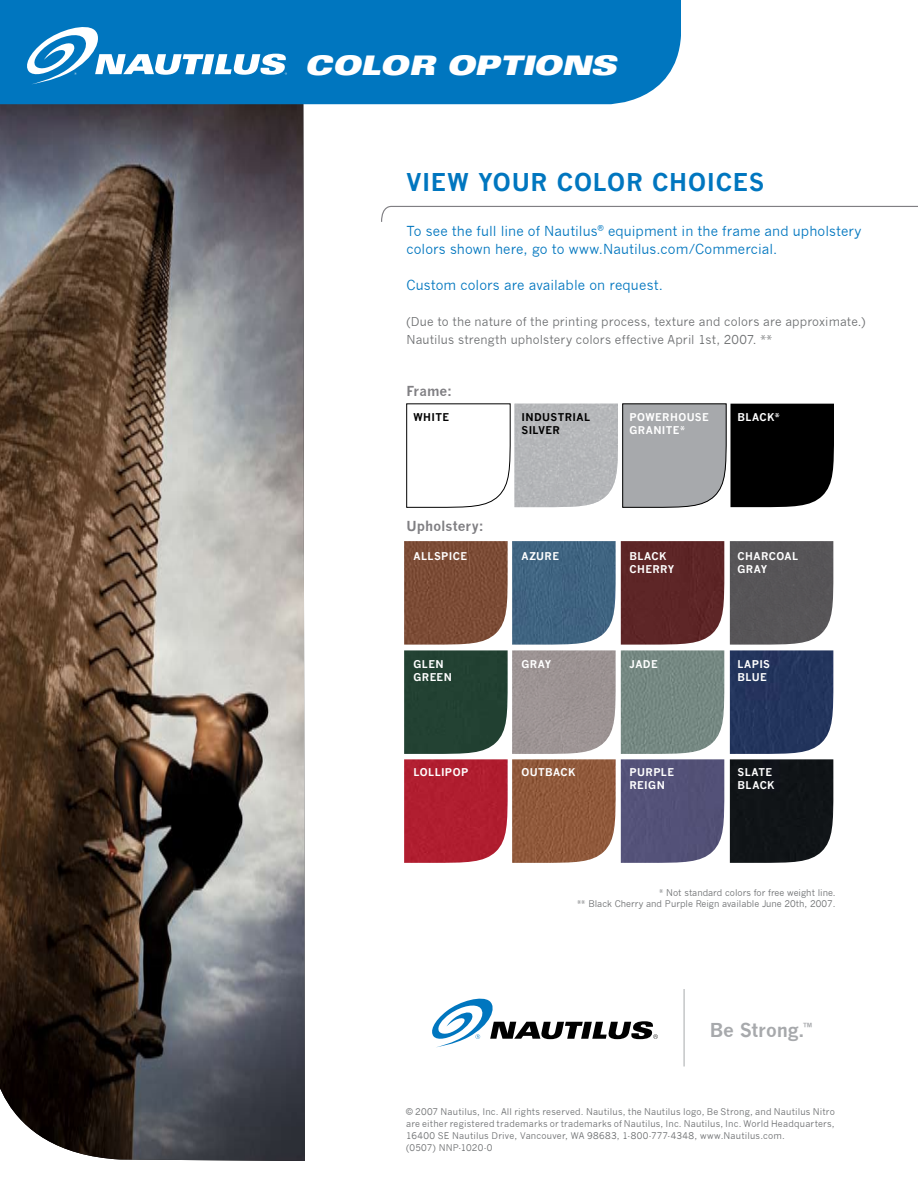
<style>
.page{position:relative;width:918px;height:1188px;background:#fff}
.page>*{position:absolute;margin:0;border:0;box-sizing:border-box;transform-origin:0 0}
.t1{font:italic 900 expanded 27px "Univers";letter-spacing:-.015em;color:#fff}
.t2{font:700 24px "News Gothic";letter-spacing:.03em;color:#0076bf}
.t3{font:700 18.75px "News Gothic";letter-spacing:-.005em;color:#a7a9ac}
.t4{font:700 14.25px "News Gothic";color:#fff}
.t5{font:13.5px/18px "News Gothic";letter-spacing:.005em;color:#0076bf}
.t6{font:700 13.5px "News Gothic";letter-spacing:.01em;color:#807f83}
.t7{font:12px/18px "News Gothic";letter-spacing:.01em;color:#6d6f71}
.t8{font:700 10.5px "News Gothic";letter-spacing:.04em;color:#fff}
.t9{font:700 10.5px "News Gothic";letter-spacing:.035em;color:#000}
.t10{font:9px/12px "News Gothic";letter-spacing:.02em;color:#6d6f71}
.t11{font:9px/10.8px "News Gothic";color:#6d6f71;text-align:right}
</style>
<div class="page">
<img style="left:0;top:104px;width:305px;height:1057px">
<div style="left:0;top:0;width:681px;height:104px;background:#0076bf"></div>
<svg style="left:27px;top:27px;width:260px;height:57px"></svg>
<hr style="left:684px;top:989px;width:1px;height:77px;background:#a7a9ac">
<svg style="left:432px;top:999px;width:226px;height:48px"></svg>
<svg style="left:406px;top:403px;width:105px;height:105px"></svg>
<img style="left:514px;top:404px;width:104px;height:103px">
<svg style="left:622px;top:403px;width:212px;height:105px;background:#5b5c5e"></svg>
<svg style="left:381px;top:205px;width:537px;height:17px"></svg>
<img style="left:404px;top:541px;width:104px;height:104px">
<img style="left:512px;top:541px;width:104px;height:104px">
<div style="left:621px;top:541px;width:103px;height:104px;background:#5e2627"></div>
<div style="left:730px;top:541px;width:103px;height:104px;background:#575557"></div>
<img style="left:404px;top:650px;width:104px;height:104px">
<img style="left:512px;top:650px;width:104px;height:104px">
<img style="left:621px;top:650px;width:103px;height:104px">
<div style="left:730px;top:650px;width:103px;height:104px;background:#23355d"></div>
<img style="left:404px;top:759px;width:104px;height:104px">
<img style="left:512px;top:759px;width:104px;height:104px">
<div style="left:621px;top:759px;width:103px;height:104px;background:#535178"></div>
<div style="left:730px;top:759px;width:103px;height:104px;background:#101417"></div>
<h1 class="t1" style="left:305px;top:49px;width:314px">COLOR OPTIONS</h1>
<h2 class="t2" style="left:406px;top:167px;width:360px">VIEW YOUR COLOR CHOICES</h2>
<h3 class="t5" style="left:406px;top:222px;width:457px">To see the full line of Nautilus<sup>®</sup> equipment in the frame and upholstery colors shown here, go to www.Nautilus.com/Commercial.</h3>
<h3 class="t5" style="left:406px;top:276px;width:258px">Custom colors are available on request.</h3>
<h3 class="t7" style="left:406px;top:312px;width:460px">(Due to the nature of the printing process, texture and colors are approximate.)<br>Nautilus strength upholstery colors effective April 1st, 2007. **</h3>
<h3 class="t6" style="left:406px;top:383px;width:47px">FRAME:</h3>
<p class="t9" style="left:414px;top:410px;width:36px">WHITE</p>
<p class="t9" style="left:522px;top:410px;width:68px">I NDUSTRIAL</p>
<p class="t8" style="left:630px;top:410px;width:19px">POWERHOUSEBL</p>
<p class="t8" style="left:752px;top:410px;width:29px">AC K*</p>
<p class="t9" style="left:522px;top:424px;width:8px">SILVER</p>
<p class="t8" style="left:630px;top:424px;width:57px">GRANITE*</p>
<h3 class="t6" style="left:406px;top:518px;width:79px">UPHOLSTERY:</h3>
<p class="t8" style="left:414px;top:549px;width:8px">ALLS</p>
<p class="t8" style="left:441px;top:549px;width:25px">PICEA</p>
<p class="t8" style="left:529px;top:549px;width:16px">ZURE</p>
<p class="t8" style="left:630px;top:549px;width:39px">BLACK</p>
<p class="t8" style="left:738px;top:549px;width:32px">CHARCO</p>
<p class="t8" style="left:785px;top:549px;width:13px">AL</p>
<p class="t8" style="left:630px;top:563px;width:6px">CHERRY</p>
<p class="t8" style="left:738px;top:563px;width:30px">GRAY</p>
<p class="t8" style="left:414px;top:657px;width:8px">GLE</p>
<p class="t8" style="left:435px;top:657px;width:10px">N</p>
<p class="t8" style="left:522px;top:657px;width:28px">GRAY</p>
<p class="t8" style="left:630px;top:657px;width:25px">JADEL</p>
<p class="t8" style="left:744px;top:657px;width:21px">APIS</p>
<p class="t8" style="left:414px;top:671px;width:17px">GREE</p>
<p class="t8" style="left:444px;top:671px;width:10px">N</p>
<p class="t8" style="left:738px;top:671px;width:5px">BLUE</p>
<p class="t8" style="left:414px;top:765px;width:14px">LOLLI</p>
<p class="t8" style="left:445px;top:765px;width:48px">POP OU</p>
<p class="t8" style="left:538px;top:765px;width:39px">TBACK</p>
<p class="t8" style="left:630px;top:765px;width:35px">PURPLESL</p>
<p class="t8" style="left:752px;top:765px;width:21px">ATE</p>
<p class="t8" style="left:630px;top:779px;width:5px">REI</p>
<p class="t8" style="left:648px;top:779px;width:18px">GN</p>
<p class="t8" style="left:738px;top:779px;width:39px">BLACK</p>
<h3 class="t4" style="left:399px;top:765px;width:9px">FFF</h3>
<p class="t11" style="left:577px;top:887px;width:260px">* Not standard colors for free weight line.<br>** Black Cherry and Purple Reign available June 20th, 2007.</p>
<h3 class="t3" style="left:710px;top:1019px;width:105px">BE STRONG.<sup>™</sup></h3>
<p class="t10" style="left:406px;top:1106px;width:430px">© 2007 Nautilus, Inc. All rights reserved. Nautilus, the Nautilus logo, Be Strong, and Nautilus Nitro are either registered trademarks or trademarks of Nautilus, Inc. Nautilus, Inc. World Headquarters, 16400 SE Nautilus Drive, Vancouver, WA 98683, 1-800-777-4348, www.Nautilus.com.<br>(0507) NNP-1020-0</p>
</div>
